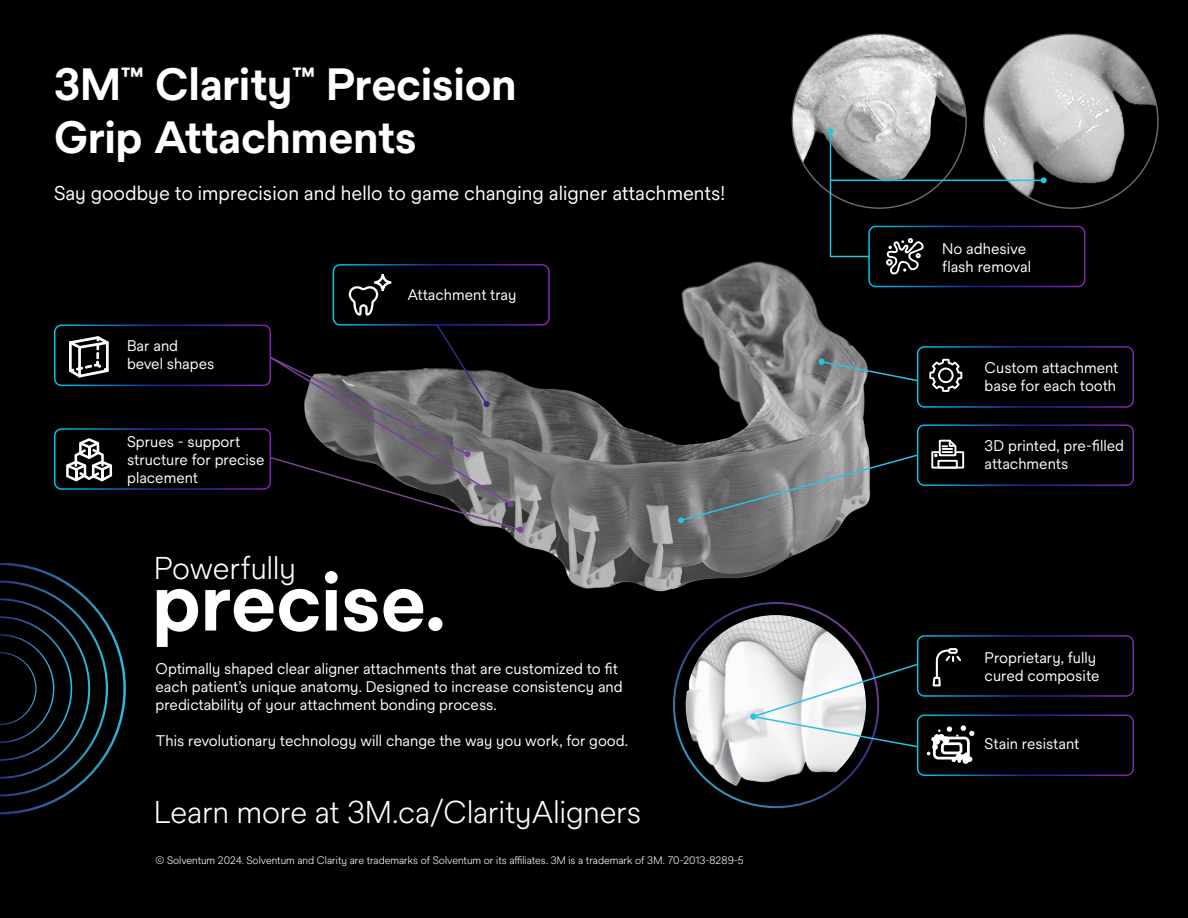
<style>
.page{position:relative;width:1188px;height:918px;background:#000}
.page>*{position:absolute;margin:0;border:0;box-sizing:border-box;transform-origin:0 0}
.t1{font:700 79.95px "Solve Pro";letter-spacing:-.005em;color:#fff}
.t2{font:700 43.95px/52.8px "Solve Pro";color:#fff}
.t3{font:300 30.6px "Solve Pro";color:#fff}
.t4{font:19.35px "Solve Pro";color:#fff}
.t5{font:15px/18px "Solve Pro";color:#fff}
.t6{font:300 10.5px "Solve Pro";color:#fff}
</style>
<div class="page">
<img style="left:332px;top:261px;width:579px;height:331px">
<div style="left:868px;top:226px;width:217px;height:61px;border:2px solid #fff;border-radius:7px"></div>
<div style="left:333px;top:264px;width:217px;height:62px;border:2px solid #fff;border-radius:7px"></div>
<div style="left:917px;top:346px;width:217px;height:62px;border:2px solid #fff;border-radius:7px"></div>
<div style="left:54px;top:325px;width:217px;height:61px;border:2px solid #fff;border-radius:7px"></div>
<div style="left:917px;top:424px;width:217px;height:62px;border:2px solid #fff;border-radius:7px"></div>
<div style="left:54px;top:428px;width:217px;height:62px;border:2px solid #fff;border-radius:7px"></div>
<div style="left:917px;top:714px;width:217px;height:62px;border:2px solid #fff;border-radius:7px"></div>
<div style="left:917px;top:635px;width:217px;height:62px;border:2px solid #fff;border-radius:7px"></div>
<img style="left:792px;top:34px;width:174px;height:174px;border-radius:87px">
<img style="left:984px;top:34px;width:174px;height:174px;border-radius:87px">
<svg style="left:673px;top:602px;width:198px;height:207px"></svg>
<svg style="left:0;top:563px;width:126px;height:251px"></svg>
<svg style="left:819px;top:359px;width:100px;height:23px"></svg>
<svg style="left:678px;top:453px;width:241px;height:70px"></svg>
<svg style="left:750px;top:663px;width:169px;height:85px"></svg>
<svg style="left:828px;top:128px;width:43px;height:130px"></svg>
<hr style="left:831px;top:180px;width:213px;height:1px;background:#2bc2e1">
<svg style="left:1041px;top:177px;width:6px;height:6px"></svg>
<svg style="left:268px;top:323px;width:255px;height:210px"></svg>
<svg style="left:349px;top:274px;width:42px;height:42px"></svg>
<svg style="left:69px;top:336px;width:40px;height:41px"></svg>
<svg style="left:66px;top:438px;width:46px;height:44px"></svg>
<svg style="left:886px;top:238px;width:38px;height:38px"></svg>
<svg style="left:929px;top:359px;width:33px;height:33px"></svg>
<svg style="left:931px;top:440px;width:33px;height:29px"></svg>
<svg style="left:932px;top:648px;width:29px;height:39px"></svg>
<div style="left:933px;top:737px;width:37px;height:23px;border:3px solid #fff;border-radius:4px"></div>
<div style="left:941px;top:742px;width:21px;height:12px;border:3px solid #fff;border-radius:2px"></div>
<svg style="left:947px;top:725px;width:27px;height:12px"></svg>
<svg style="left:927px;top:729px;width:14px;height:26px"></svg>
<div style="left:934px;top:738px;width:6px;height:7px;background:#fff;border-radius:50%"></div>
<div style="left:938px;top:734px;width:7px;height:7px;background:#fff;border-radius:50%"></div>
<div style="left:942px;top:736px;width:7px;height:8px;background:#fff;border-radius:50%"></div>
<svg style="left:952px;top:752px;width:20px;height:11px"></svg>
<p class="t2" style="left:54px;top:59px;width:464px">3M<sup>™</sup> Clarity<sup>™</sup> Precision<br>Grip Attachments</p>
<p class="t4" style="left:54px;top:182px;width:673px">Say goodbye to imprecision and hello to game changing aligner attachments!</p>
<p class="t5" style="left:127px;top:337px;width:53px">Bar and</p>
<p class="t5" style="left:127px;top:355px;width:89px">bevel shapes</p>
<p class="t5" style="left:127px;top:433px;width:115px">Sprues - support</p>
<p class="t5" style="left:127px;top:451px;width:139px">structure for precise</p>
<p class="t5" style="left:127px;top:469px;width:72px">placement</p>
<p class="t5" style="left:407px;top:286px;width:111px">Attachment tray</p>
<h1 class="t3" style="left:154px;top:546px;width:143px">Powerfully</h1>
<p class="t1" style="left:152px;top:556px;width:295px">precise.</p>
<p class="t5" style="left:156px;top:659px;width:469px">Optimally shaped clear aligner attachments that are customized to fit each patient’s unique anatomy. Designed to increase consistency and predictability of your attachment bonding process.</p>
<p class="t5" style="left:156px;top:731px;width:474px">This revolutionary technology will change the way you work, for good.</p>
<h1 class="t3" style="left:154px;top:789px;width:489px">Learn more at 3M.ca/ClarityAligners</h1>
<p class="t6" style="left:156px;top:853px;width:590px">© Solventum 2024. Solventum and Clarity are trademarks of Solventum or its affiliates. 3M is a trademark of 3M. 70-2013-8289-5</p>
<p class="t5" style="left:942px;top:239px;width:85px">No adhesive</p>
<p class="t5" style="left:942px;top:257px;width:90px">flash removal</p>
<p class="t5" style="left:985px;top:359px;width:135px">Custom attachment</p>
<p class="t5" style="left:985px;top:377px;width:133px">base for each tooth</p>
<p class="t5" style="left:985px;top:437px;width:141px">3D printed, pre-filled</p>
<p class="t5" style="left:985px;top:455px;width:85px">attachments</p>
<p class="t5" style="left:985px;top:648px;width:113px">Proprietary, fully</p>
<p class="t5" style="left:985px;top:666px;width:116px">cured composite</p>
<p class="t5" style="left:985px;top:735px;width:96px">Stain resistant</p>
</div>
